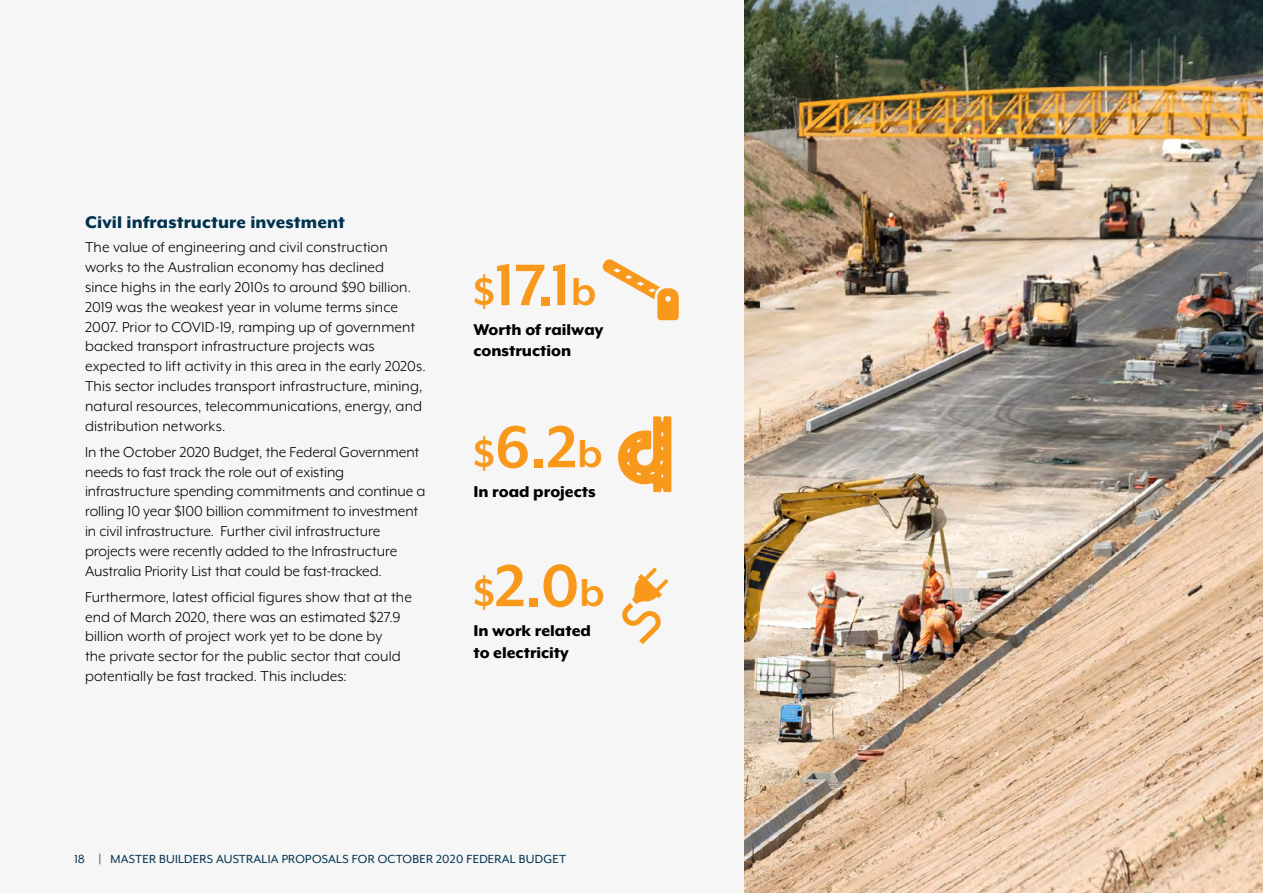
<style>
.page{position:relative;width:1263px;height:893px;background:#f6f6f6}
.page>*{position:absolute;margin:0;border:0;box-sizing:border-box;transform-origin:0 0}
.Cover_-_title{font:700 67.5px "Mr Eaves XL Mod OT";color:#f8991c}
.Body_-_title{font:800 19.5px "Mr Eaves XL Mod OT";letter-spacing:.01em;color:#003250}
.Highlight{font:800 18px/21.6px "Mr Eaves XL Mod OT";color:#000}
.Body{font:16.5px/19.8px "Mr Eaves XL Mod OT";letter-spacing:.005em;color:#000}
.t1{font:13.5px "Mr Eaves XL Mod OT";letter-spacing:.02em;color:#003250}
.s1{font-size:45px}
</style>
<div class="page">
<svg style="left:602px;top:259px;width:77px;height:61px"></svg>
<svg style="left:618px;top:416px;width:53px;height:76px"></svg>
<svg style="left:622px;top:568px;width:46px;height:76px"></svg>
<img style="left:744px;top:0;width:519px;height:893px">
<p class="Body_-_title" style="left:85px;top:213px;width:261px">Civil infrastructure investment</p>
<p class="Body" style="left:85px;top:238px;width:342px">The value of engineering and civil construction works to the Australian economy has declined<br>since highs in the early 2010s to around $90 billion.<br>2019 was the weakest year in volume terms since 2007. Prior to COVID-19, ramping up of government backed transport infrastructure projects was expected to lift activity in this area in the early 2020s.<br>This sector includes transport infrastructure, mining, natural resources, telecommunications, energy, and distribution networks.</p>
<p class="Body" style="left:85px;top:442px;width:342px">In the October 2020 Budget, the Federal Government needs to fast track the role out of existing infrastructure spending commitments and continue a rolling 10 year $100 billion commitment to investment in civil infrastructure. Further civil infrastructure projects were recently added to the Infrastructure Australia Priority List that could be fast-tracked.</p>
<p class="Body" style="left:85px;top:587px;width:328px">Furthermore, latest official figures show that at the end of March 2020, there was an estimated $27.9 billion worth of project work yet to be done by<br>the private sector for the public sector that could potentially be fast tracked. This includes:</p>
<p class="Cover_-_title" style="left:473px;top:251px;width:124px"><span class="s1">$</span>17.1<span class="s1">b</span></p>
<p class="Highlight" style="left:473px;top:318px;width:131px">Worth of railway construction</p>
<p class="Cover_-_title" style="left:473px;top:413px;width:131px"><span class="s1">$</span>6.2<span class="s1">b</span></p>
<p class="Highlight" style="left:473px;top:481px;width:124px">In road projects</p>
<p class="Cover_-_title" style="left:473px;top:552px;width:133px"><span class="s1">$</span>2.0<span class="s1">b</span></p>
<p class="Highlight" style="left:473px;top:620px;width:119px">In work related to electricity</p>
<p class="t1" style="left:74px;top:853px;width:493px">18 | MASTER BUILDERS AUSTRALIA PROPOSALS FOR OCTOBER 2020 FEDERAL BUDGET</p>
</div>
